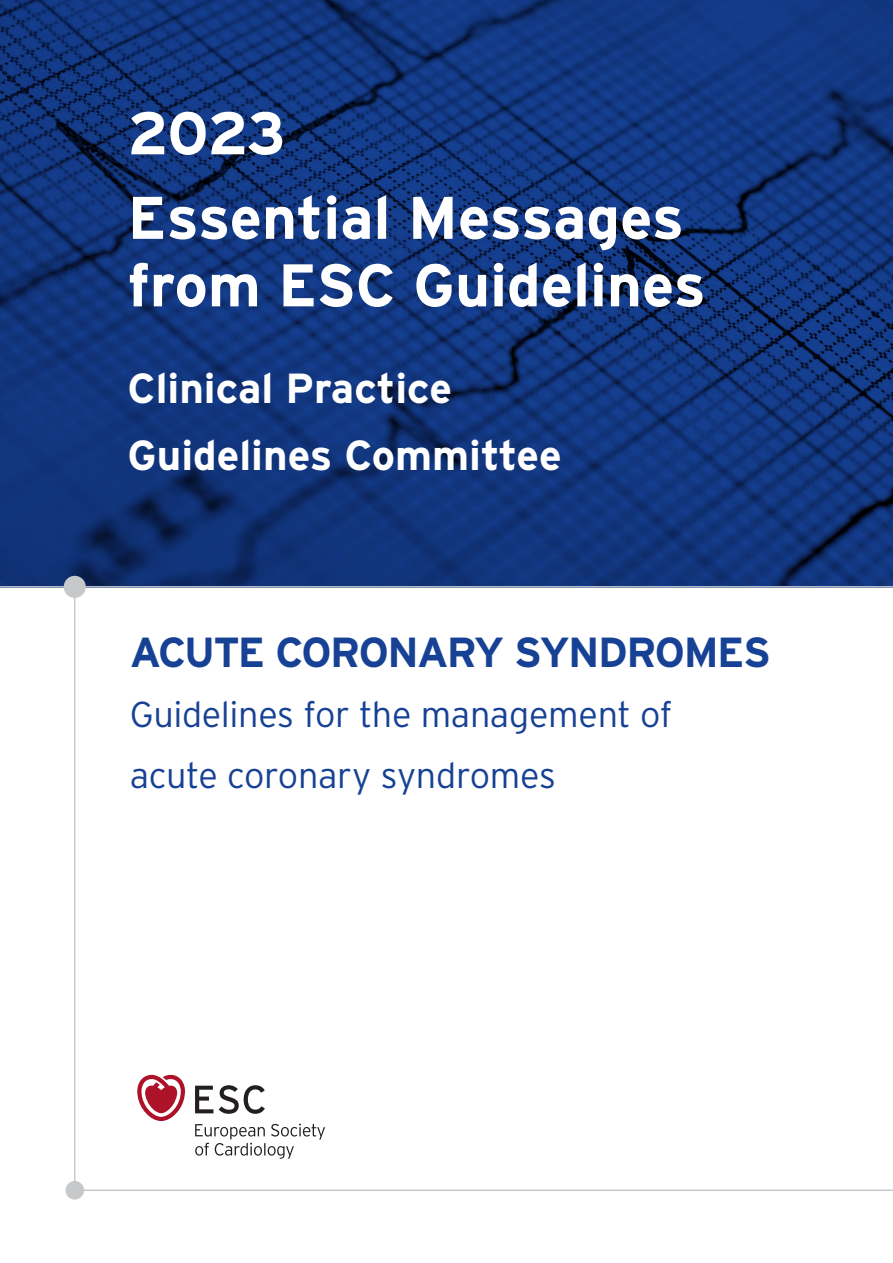
<style>
.page{position:relative;width:893px;height:1263px;background:#fff}
.page>*{position:absolute;margin:0;border:0;box-sizing:border-box;transform-origin:0 0}
.t1{font:700 60px/67.5px "Interstate";color:#fff}
.t2{font:700 42px "Interstate";color:#fff}
.t3{font:700 42px "Interstate";letter-spacing:-.035em;color:#164194}
.t4{font:300 36px "Interstate";letter-spacing:-.01em;color:#164194}
</style>
<div class="page">
<svg style="left:0;top:0;width:893px;height:586px;background:#103479"></svg>
<div style="left:64px;top:576px;width:22px;height:22px;background:#c7c8ca;border-radius:50%"></div>
<div style="left:65px;top:1181px;width:19px;height:18px;background:#c7c8ca;border-radius:50%"></div>
<hr style="left:75px;top:1189px;width:818px;height:2px;background:#c7c8ca">
<hr style="left:74px;top:588px;width:1px;height:596px;background:#c7c8ca">
<svg style="left:137px;top:1075px;width:48px;height:46px"></svg>
<svg style="left:195px;top:1086px;width:18px;height:27px"></svg>
<svg style="left:219px;top:1085px;width:46px;height:29px"></svg>
<svg style="left:195px;top:1123px;width:130px;height:36px"></svg>
<hr style="left:0;top:586px;width:893px;height:2px;background:#c7c8ca">
<p class="t1" style="left:128px;top:99px;width:160px">2023</p>
<p class="t1" style="left:128px;top:184px;width:580px">Essential Messages from ESC Guidelines</p>
<p class="t2" style="left:128px;top:364px;width:326px">Clinical Practice</p>
<p class="t2" style="left:128px;top:432px;width:436px">Guidelines Committee</p>
<p class="t3" style="left:130px;top:629px;width:643px">ACUTE CORONARY SYNDROMES</p>
<p class="t4" style="left:130px;top:694px;width:544px">Guidelines for the management of</p>
<p class="t4" style="left:130px;top:755px;width:428px">acute coronary syndromes</p>
</div>
